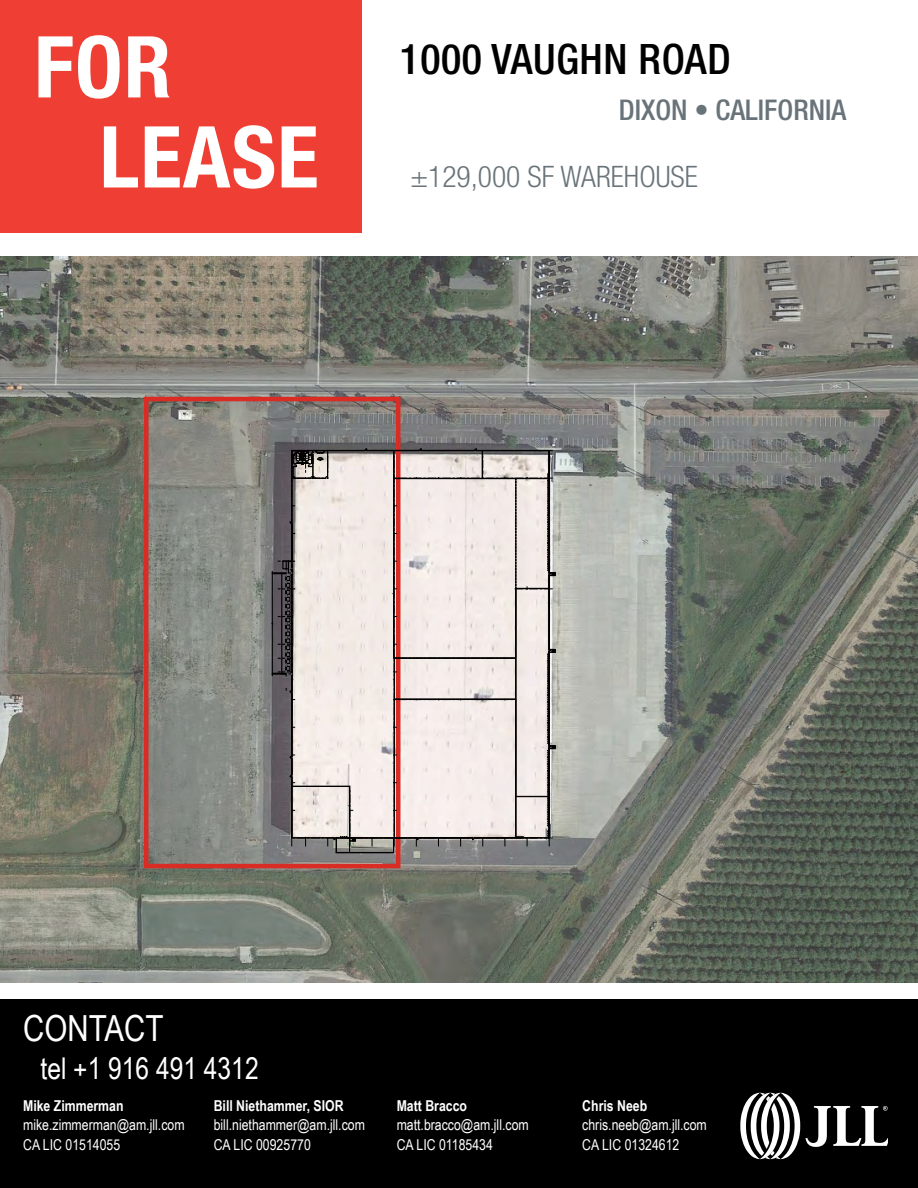
<style>
.page{position:relative;width:918px;height:1188px;background:#fff}
.page>*{position:absolute;margin:0;border:0;box-sizing:border-box;transform-origin:0 0}
.t1{font:700 condensed 85.5px/90px "Helvetica Neue";letter-spacing:.015em;color:#fff}
.t2{font:500 condensed 42px "Helvetica Neue";letter-spacing:.015em;color:#000}
.t3{font:36px "Arial Narrow";color:#fff}
.t4{font:30px "Arial Narrow";color:#fff}
.t5{font:300 condensed 29.55px "Helvetica Neue";color:#69747a}
.t6{font:500 condensed 28.5px "Helvetica Neue";color:#69747a}
.t7{font:15px/19.5px "Arial Narrow";color:#fff}
.t8{font:700 15px "Arial Narrow";color:#fff}
</style>
<div class="page">
<div style="left:0;top:0;width:362px;height:233px;background:#ef3e33"></div>
<img style="left:0;top:257px;width:918px;height:726px">
<div style="left:144px;top:397px;width:256px;height:471px;border:4px solid #d82c25"></div>
<div style="left:0;top:999px;width:918px;height:189px;background:#000"></div>
<svg style="left:740px;top:1093px;width:147px;height:66px"></svg>
<svg style="left:271px;top:448px;width:285px;height:405px;background:#d5ccc9"></svg>
<h1 class="t1" style="left:100px;top:21px;width:220px;text-indent:-65px">FOR<br>LEASE</h1>
<h2 class="t2" style="left:400px;top:34px;width:333px">1000 VAUGHN ROAD</h2>
<h3 class="t6" style="left:619px;top:93px;width:229px">DIXON • CALIFORNIA</h3>
<h3 class="t5" style="left:410px;top:160px;width:289px">±129,000 SF WAREHOUSE</h3>
<h3 class="t3" style="left:23px;top:1002px;width:142px">CONTACT</h3>
<h3 class="t4" style="left:40px;top:1047px;width:220px">tel +1 916 491 4312</h3>
<p class="t8" style="left:214px;top:1094px;width:131px">Bill Niethammer, SIOR</p>
<p class="t7" style="left:214px;top:1115px;width:153px">bill.niethammer@am.jll.com<br>CA LIC 00925770</p>
<p class="t8" style="left:23px;top:1094px;width:102px">Mike Zimmerman</p>
<p class="t7" style="left:23px;top:1115px;width:163px">mike.zimmerman@am.jll.com<br>CA LIC 01514055</p>
<p class="t8" style="left:397px;top:1094px;width:72px">Matt Bracco</p>
<p class="t7" style="left:397px;top:1115px;width:134px">matt.bracco@am.jll.com<br>CA LIC 01185434</p>
<p class="t8" style="left:582px;top:1094px;width:66px">Chris Neeb</p>
<p class="t7" style="left:582px;top:1115px;width:126px">chris.neeb@am.jll.com<br>CA LIC 01324612</p>
</div>
